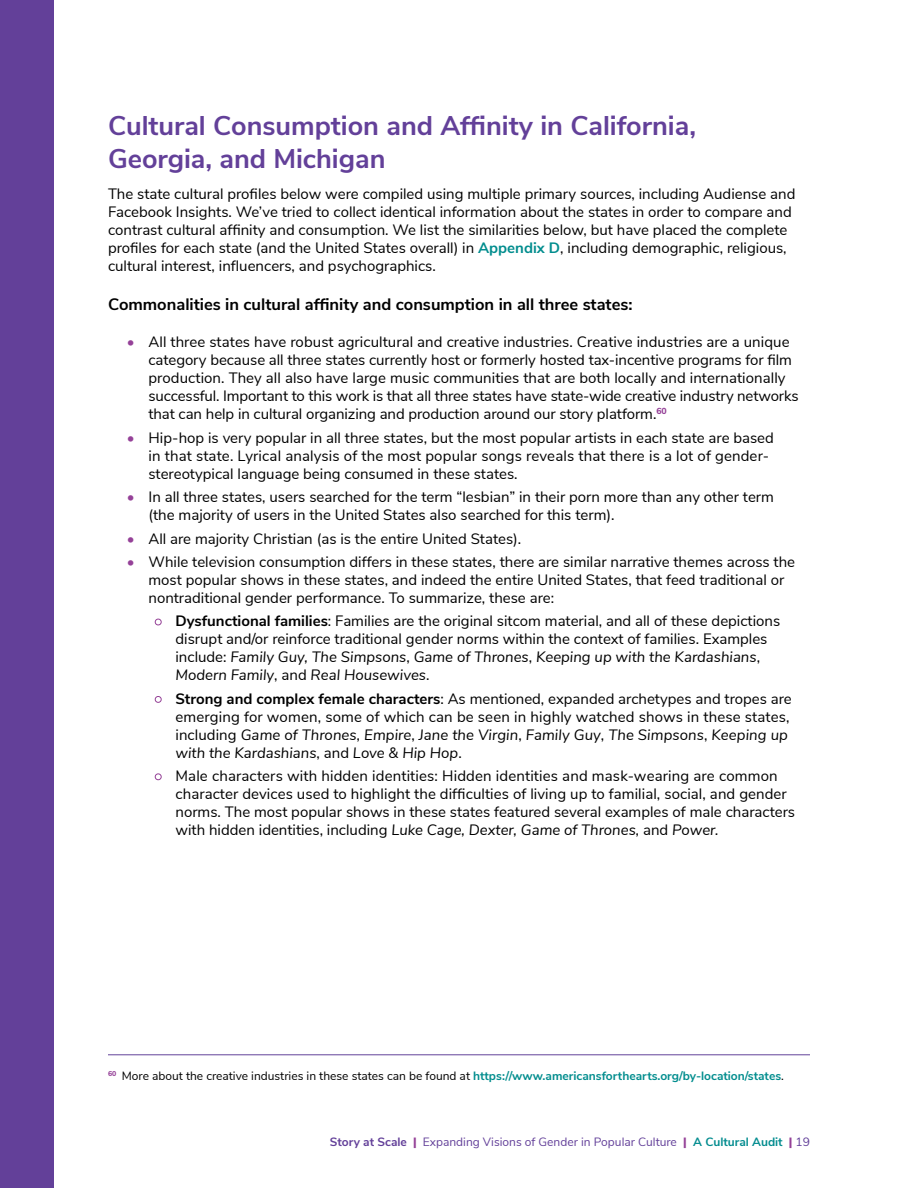
<style>
.page{position:relative;width:918px;height:1188px;background:#fff}
.page>*{position:absolute;margin:0;border:0;box-sizing:border-box;transform-origin:0 0}
.t1{font:700 27px/32.4px "Nunito Sans";color:#634099}
.t2{font:700 16.5px "Nunito Sans";color:#000}
.t3{font:15px/18px "Nunito Sans";color:#000}
.t4{font:12px "Nunito Sans";color:#000}
.t5{font:12px "Nunito Sans";color:#634099}
.s1{font-weight:700;color:#028d8e}
.s2{font-weight:300;color:#954198}
.s3{font-weight:300;font-size:16.5px;color:#944096}
.s4{font-weight:700}
.s5{font-style:italic}
.s6{font-weight:900;color:#944096}
.s7{font-weight:700;color:#038c8f}
</style>
<div class="page">
<div style="left:0;top:0;width:54px;height:1188px;background:#634099"></div>
<hr style="left:108px;top:1054px;width:702px;height:1px;background:#63439a">
<h1 class="t1" style="left:108px;top:108px;width:590px">Cultural Consumption and Affinity in California,<br>Georgia, and Michigan</h1>
<p class="t3" style="left:108px;top:184px;width:689px">The state cultural profiles below were compiled using multiple primary sources, including Audiense and Facebook Insights. We’ve tried to collect identical information about the states in order to compare and contrast cultural affinity and consumption. We list the similarities below, but have placed the complete profiles for each state (and the United States overall) in <span class="s1">Appendix D</span>, including demographic, religious, cultural interest, influencers, and psychographics.</p>
<p class="t2" style="left:108px;top:293px;width:526px">Commonalities in cultural affinity and consumption in all three states:</p>
<p class="t3" style="left:148px;top:332px;width:652px;text-indent:-22px"><span class="s2">•</span> All three states have robust agricultural and creative industries. Creative industries are a unique category because all three states currently host or formerly hosted tax-incentive programs for film production. They all also have large music communities that are both locally and internationally successful. Important to this work is that all three states have state-wide creative industry networks that can help in cultural organizing and production around our story platform.<sup>60</sup></p>
<p class="t3" style="left:149px;top:428px;width:627px;text-indent:-22px"><span class="s2">•</span> Hip-hop is very popular in all three states, but the most popular artists in each state are based in that state. Lyrical analysis of the most popular songs reveals that there is a lot of gender&shy;stereotypical language being consumed in these states.</p>
<p class="t3" style="left:149px;top:487px;width:627px;text-indent:-22px"><span class="s2">•</span> In all three states, users searched for the term “lesbian” in their porn more than any other term (the majority of users in the United States also searched for this term).</p>
<p class="t3" style="left:127px;top:528px;width:394px"><span class="s2">•</span> All are majority Christian (as is the entire United States).</p>
<p class="t3" style="left:149px;top:552px;width:648px;text-indent:-22px"><span class="s2">•</span> While television consumption differs in these states, there are similar narrative themes across the most popular shows in these states, and indeed the entire United States, that feed traditional or nontraditional gender performance. To summarize, these are:</p>
<p class="t3" style="left:176px;top:611px;width:606px;text-indent:-22px"><span class="s3">•</span> <span class="s4">Dysfunctional families</span>: Families are the original sitcom material, and all of these depictions disrupt and/or reinforce traditional gender norms within the context of families. Examples include: <span class="s5">Family Guy, The Simpsons</span>, <span class="s5">Game of Thrones</span>, <span class="s5">Keeping up with the Kardashians</span>, <span class="s5">Modern Family</span>, and <span class="s5">Real Housewives</span>.</p>
<p class="t3" style="left:176px;top:689px;width:618px;text-indent:-22px"><span class="s3">•</span> <span class="s4">Strong and complex female characters</span>: As mentioned, expanded archetypes and tropes are emerging for women, some of which can be seen in highly watched shows in these states, including <span class="s5">Game of Thrones, Empire</span>, <span class="s5">Jane the Virgin</span>, <span class="s5">Family Guy</span>, <span class="s5">The Simpsons</span>, <span class="s5">Keeping up with the Kardashians</span>, and <span class="s5">Love &amp; Hip Hop</span>.</p>
<p class="t3" style="left:176px;top:766px;width:621px;text-indent:-22px"><span class="s3">•</span> Male characters with hidden identities: Hidden identities and mask-wearing are common character devices used to highlight the difficulties of living up to familial, social, and gender norms. The most popular shows in these states featured several examples of male characters with hidden identities, including <span class="s5">Luke Cage, Dexter, Game of Thrones,</span> and <span class="s5">Power.</span></p>
<p class="t4" style="left:108px;top:1067px;width:676px"><sup>60</sup> More about the creative industries in these states can be found at <span class="s1">https://www.americansforthearts.org/by-location/states</span>.</p>
<p class="t5" style="left:330px;top:1133px;width:482px"><span class="s4">Story at Scale</span> <span class="s6">|</span> Expanding Visions of Gender in Popular Culture <span class="s6">|</span> <span class="s7">A Cultural Audit</span> <span class="s6">|</span> 19</p>
</div>
